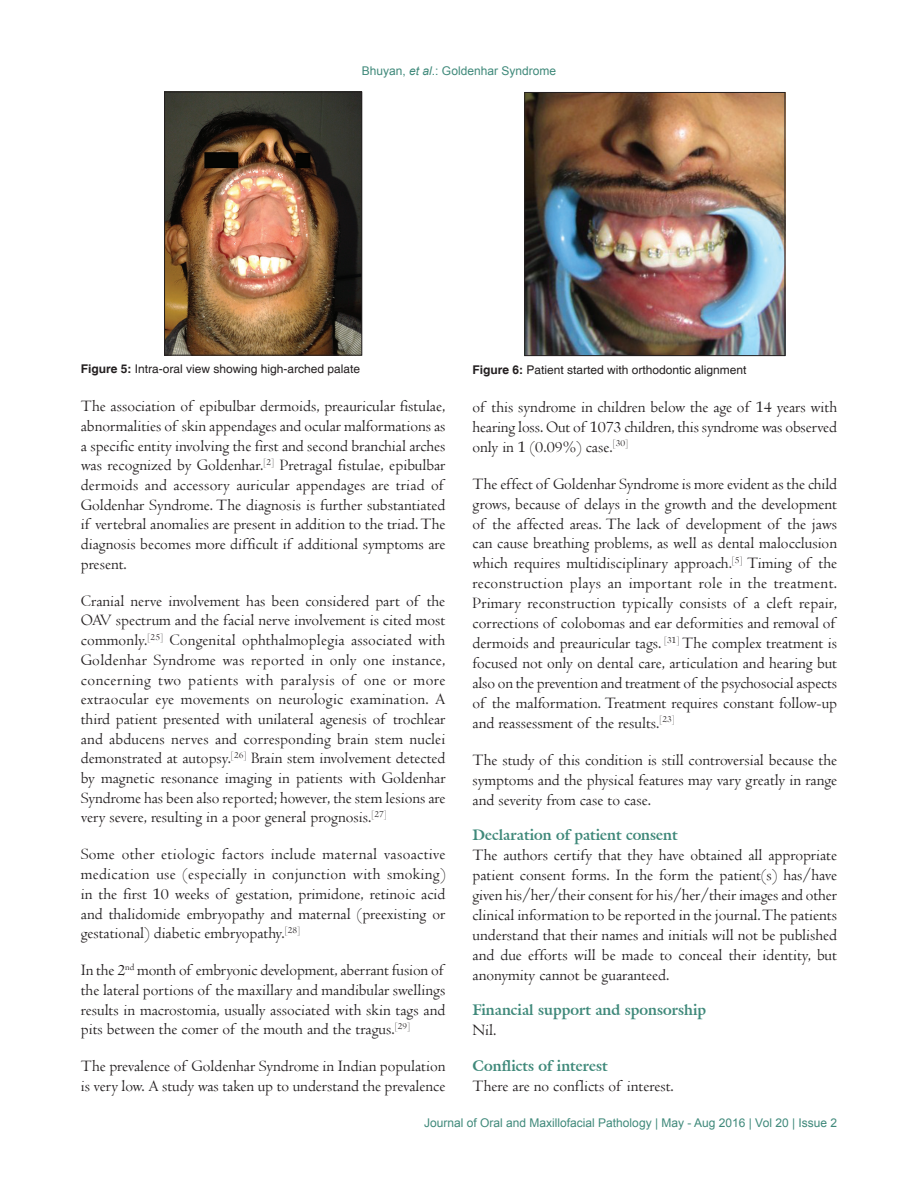
<style>
.page{position:relative;width:918px;height:1188px;background:#fff}
.page>*{position:absolute;margin:0;border:0;box-sizing:border-box;transform-origin:0 0}
.TX{font:16.5px/19.6px "Centaur";color:#231f20;text-align:justify}
.t1{font:700 15px "Galliard IT Cby BT";color:#3f897a}
.t2{font:12px "Arial";color:#3f897a}
.FGC{font:12px "Helvetica";color:#231f20}
.s1{font-style:italic}
.s2{font-weight:700}
.s3{font-family:"Book Antiqua";font-size:15.3px}
</style>
<div class="page">
<img style="left:166px;top:94px;width:194px;height:259px">
<div style="left:164px;top:92px;width:198px;height:263px;border:1px solid #231f20"></div>
<img style="left:527px;top:94px;width:256px;height:260px">
<div style="left:525px;top:92px;width:260px;height:264px;border:1px solid #231f20"></div>
<p class="t2" style="left:362px;top:63px;width:196px">Bhuyan, <span class="s1">et al</span>.: Goldenhar Syndrome</p>
<p class="FGC" style="left:81px;top:362px;width:281px"><span class="s2">Figure 5:</span> Intra-oral view showing high-arched palate</p>
<p class="FGC" style="left:472px;top:362px;width:276px"><span class="s2">Figure 6:</span> Patient started with orthodontic alignment</p>
<p class="TX" style="left:81px;top:396px;width:366px">The association of epibulbar dermoids, preauricular fistulae, abnormalities of skin appendages and ocular malformations as a specific entity involving the first and second branchial arches was recognized by Goldenhar.<sup>[2]</sup> Pretragal fistulae, epibulbar dermoids and accessory auricular appendages are triad of Goldenhar Syndrome. The diagnosis is further substantiated if vertebral anomalies are present in addition to the triad. The diagnosis becomes more difficult if additional symptoms are present.</p>
<p class="TX" style="left:81px;top:591px;width:366px">Cranial nerve involvement has been considered part of the OAV spectrum and the facial nerve involvement is cited most commonly.<sup>[25]</sup> Congenital ophthalmoplegia associated with Goldenhar Syndrome was reported in only one instance, concerning two patients with paralysis of one or more extraocular eye movements on neurologic examination. A third patient presented with unilateral agenesis of trochlear and abducens nerves and corresponding brain stem nuclei demonstrated at autopsy.<sup>[26]</sup> Brain stem involvement detected by magnetic resonance imaging in patients with Goldenhar Syndrome has been also reported; however, the stem lesions are very severe, resulting in a poor general prognosis.<sup>[27]</sup></p>
<p class="TX" style="left:81px;top:844px;width:366px">Some other etiologic factors include maternal vasoactive medication use (especially in conjunction with smoking) in the first <span class="s3">1</span>0 weeks of gestation, primidone, retinoic acid and thalidomide embryopathy and maternal (preexisting or gestational) diabetic embryopathy.<sup>[28]</sup></p>
<p class="TX" style="left:81px;top:960px;width:366px">In the 2<sup>nd</sup> month of embryonic development, aberrant fusion of the lateral portions of the maxillary and mandibular swellings results in macrostomia, usually associated with skin tags and pits between the comer of the mouth and the tragus.<sup>[29]</sup></p>
<p class="TX" style="left:81px;top:1056px;width:366px">The prevalence of Goldenhar Syndrome in Indian population is very low. A study was taken up to understand the prevalence</p>
<p class="TX" style="left:472px;top:397px;width:366px">of this syndrome in children below the age of <span class="s3">1</span>4 years with hearing loss. Out of <span class="s3">1</span>073 children, this syndrome was observed only in <span class="s3">1</span> (0.09%) case.<sup>[30]</sup></p>
<p class="TX" style="left:472px;top:474px;width:366px">The effect of Goldenhar Syndrome is more evident as the child grows, because of delays in the growth and the development of the affected areas. The lack of development of the jaws can cause breathing problems, as well as dental malocclusion which requires multidisciplinary approach.<sup>[5]</sup> Timing of the reconstruction plays an important role in the treatment.<br>Primary reconstruction typically consists of a cleft repair, corrections of colobomas and ear deformities and removal of dermoids and preauricular tags. <sup>[3</sup><sup>1</sup><sup>]</sup> The complex treatment is focused not only on dental care, articulation and hearing but also on the prevention and treatment of the psychosocial aspects of the malformation. Treatment requires constant follow‑up and reassessment of the results.<sup>[23]</sup></p>
<p class="TX" style="left:472px;top:750px;width:366px">The study of this condition is still controversial because the symptoms and the physical features may vary greatly in range and severity from case to case.</p>
<h2 class="t1" style="left:472px;top:825px;width:207px">Declaration of patient consent</h2>
<p class="TX" style="left:472px;top:845px;width:366px">The authors certify that they have obtained all appropriate patient consent forms. In the form the patient(s) has/have given his/her/their consent for his/her/their images and other clinical information to be reported in the journal. The patients understand that their names and initials will not be published and due efforts will be made to conceal their identity, but anonymity cannot be guaranteed.</p>
<h2 class="t1" style="left:472px;top:1000px;width:235px">Financial support and sponsorship</h2>
<p class="TX" style="left:472px;top:1020px;width:25px">Nil.</p>
<h2 class="t1" style="left:472px;top:1056px;width:137px">Conflicts of interest</h2>
<p class="TX" style="left:472px;top:1076px;width:203px">There are no conflicts of interest.</p>
<p class="t2" style="left:424px;top:1115px;width:414px">Journal of Oral and Maxillofacial Pathology | May - Aug 2016 | Vol 20 | Issue 2</p>
</div>
